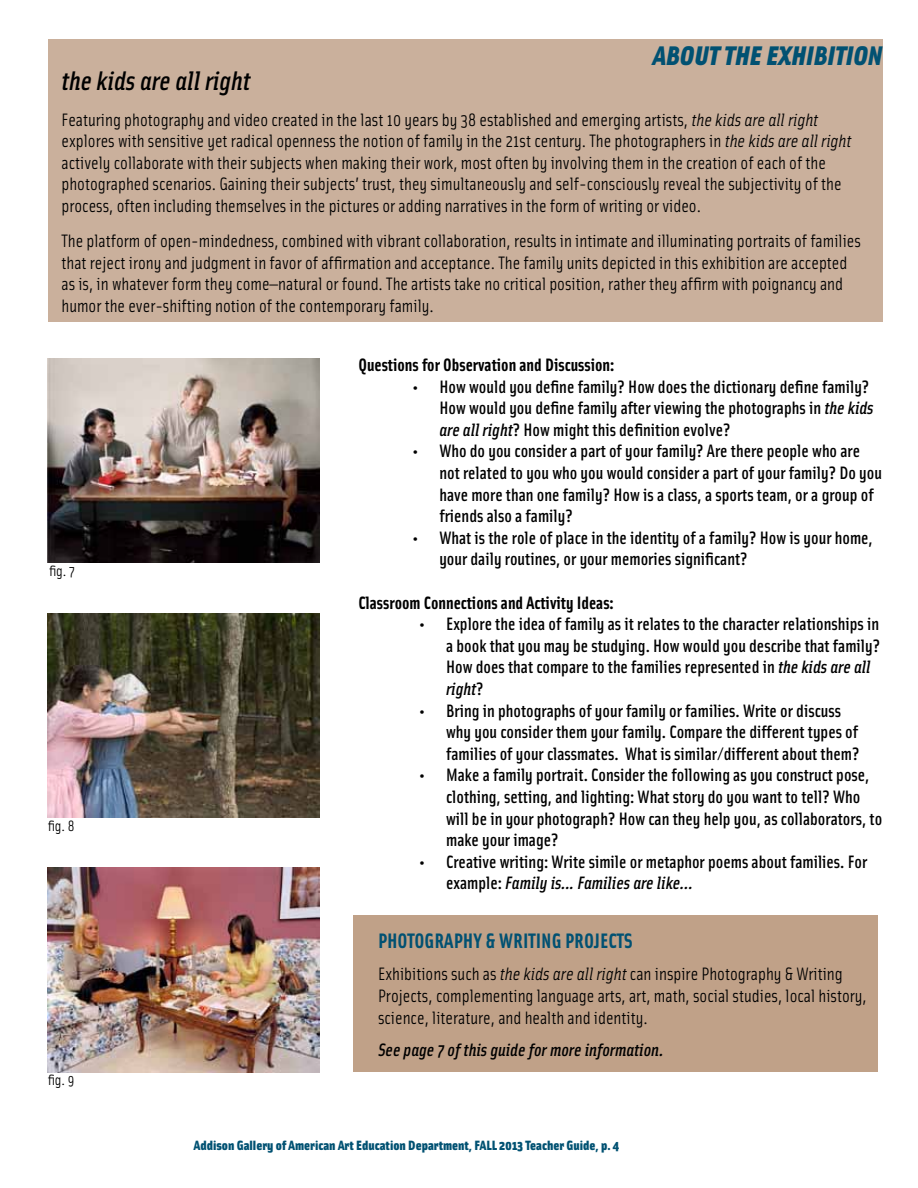
<style>
.page{position:relative;width:918px;height:1188px;background:#fff}
.page>*{position:absolute;margin:0;border:0;box-sizing:border-box;transform-origin:0 0}
.t1{font:italic 900 27px "Solex";color:#015172}
.t2{font:italic 27px "Solex Medium Lining";color:#000}
.t3{font:700 21px "Solex";color:#015172}
.t4{font:500 18px/21.6px "Solex";color:#000}
.t5{font:18px/21.6px "Solex";color:#000}
.t6{font:700 18px "Solex";color:#000}
.t7{font:italic 500 18px "Solex";color:#000}
.t8{font:15px "Solex";color:#000}
.t9{font:900 13.5px "Solex";color:#015172}
.s1{font-style:italic}
</style>
<div class="page">
<div style="left:48px;top:39px;width:834px;height:283px;background:#cab09c"></div>
<img style="left:48px;top:359px;width:271px;height:203px">
<img style="left:48px;top:613px;width:271px;height:204px">
<img style="left:48px;top:868px;width:271px;height:204px">
<div style="left:353px;top:916px;width:525px;height:156px;background:#c0a188"></div>
<h1 class="t1" style="left:653px;top:36px;width:231px">ABOUT THE EXHIBITION</h1>
<h1 class="t2" style="left:61px;top:64px;width:190px">the kids are all right</h1>
<p class="t5" style="left:61px;top:108px;width:792px">Featuring photography and video created in the last 10 years by 38 established and emerging artists, <span class="s1">the kids are all right </span>explores with sensitive yet radical openness the notion of family in the 21st century. The photographers in <span class="s1">the kids are all right </span>actively collaborate with their subjects when making their work, most often by involving them in the creation of each of the photographed scenarios. Gaining their subjects’ trust, they simultaneously and self-consciously reveal the subjectivity of the process, often including themselves in the pictures or adding narratives in the form of writing or video.</p>
<p class="t5" style="left:61px;top:229px;width:801px">The platform of open-mindedness, combined with vibrant collaboration, results in intimate and illuminating portraits of families that reject irony and judgment in favor of affirmation and acceptance. The family units depicted in this exhibition are accepted as is, in whatever form they come—natural or found. The artists take no critical position, rather they affirm with poignancy and humor the ever-shifting notion of the contemporary family.</p>
<p class="t8" style="left:49px;top:561px;width:27px">fig. 7</p>
<p class="t8" style="left:48px;top:816px;width:28px">fig. 8</p>
<p class="t8" style="left:48px;top:1071px;width:28px">fig. 9</p>
<p class="t6" style="left:358px;top:353px;width:258px">Questions for Observation and Discussion:</p>
<p class="t4" style="left:439px;top:375px;width:436px;text-indent:-27px">• How would you define family? How does the dictionary define family?<br>How would you define family after viewing the photographs in <span class="s1">the kids are all right</span>? How might this definition evolve?</p>
<p class="t4" style="left:439px;top:440px;width:444px;text-indent:-27px">• Who do you consider a part of your family? Are there people who are not related to you who you would consider a part of your family? Do you have more than one family? How is a class, a sports team, or a group of friends also a family?</p>
<p class="t4" style="left:439px;top:526px;width:435px;text-indent:-27px">• What is the role of place in the identity of a family? How is your home, your daily routines, or your memories significant?</p>
<p class="t6" style="left:358px;top:591px;width:257px">Classroom Connections and Activity Ideas:</p>
<p class="t4" style="left:446px;top:612px;width:436px;text-indent:-27px">• Explore the idea of family as it relates to the character relationships in a book that you may be studying. How would you describe that family?<br>How does that compare to the families represented in <span class="s1">the kids are all right</span>?</p>
<p class="t4" style="left:446px;top:699px;width:415px;text-indent:-27px">• Bring in photographs of your family or families. Write or discuss why you consider them your family. Compare the different types of families of your classmates. What is similar/different about them?</p>
<p class="t4" style="left:446px;top:764px;width:438px;text-indent:-27px">• Make a family portrait. Consider the following as you construct pose, clothing, setting, and lighting: What story do you want to tell? Who will be in your photograph? How can they help you, as collaborators, to make your image?</p>
<p class="t4" style="left:446px;top:850px;width:423px;text-indent:-27px">• Creative writing: Write simile or metaphor poems about families. For example: <span class="s1">Family is... Families are like...</span></p>
<p class="t3" style="left:378px;top:927px;width:257px">PHOTOGRAPHY &amp; WRITING PROJECTS</p>
<p class="t5" style="left:378px;top:963px;width:490px">Exhibitions such as <span class="s1">the kids are all right</span> can inspire Photography &amp; Writing<br>Projects, complementing language arts, art, math, social studies, local history, science, literature, and health and identity.</p>
<p class="t7" style="left:378px;top:1038px;width:287px">See page 7 of this guide for more information.</p>
<p class="t9" style="left:194px;top:1136px;width:427px">Addison Gallery of American Art Education Department, FALL 2013 Teacher Guide, p. 4</p>
</div>
